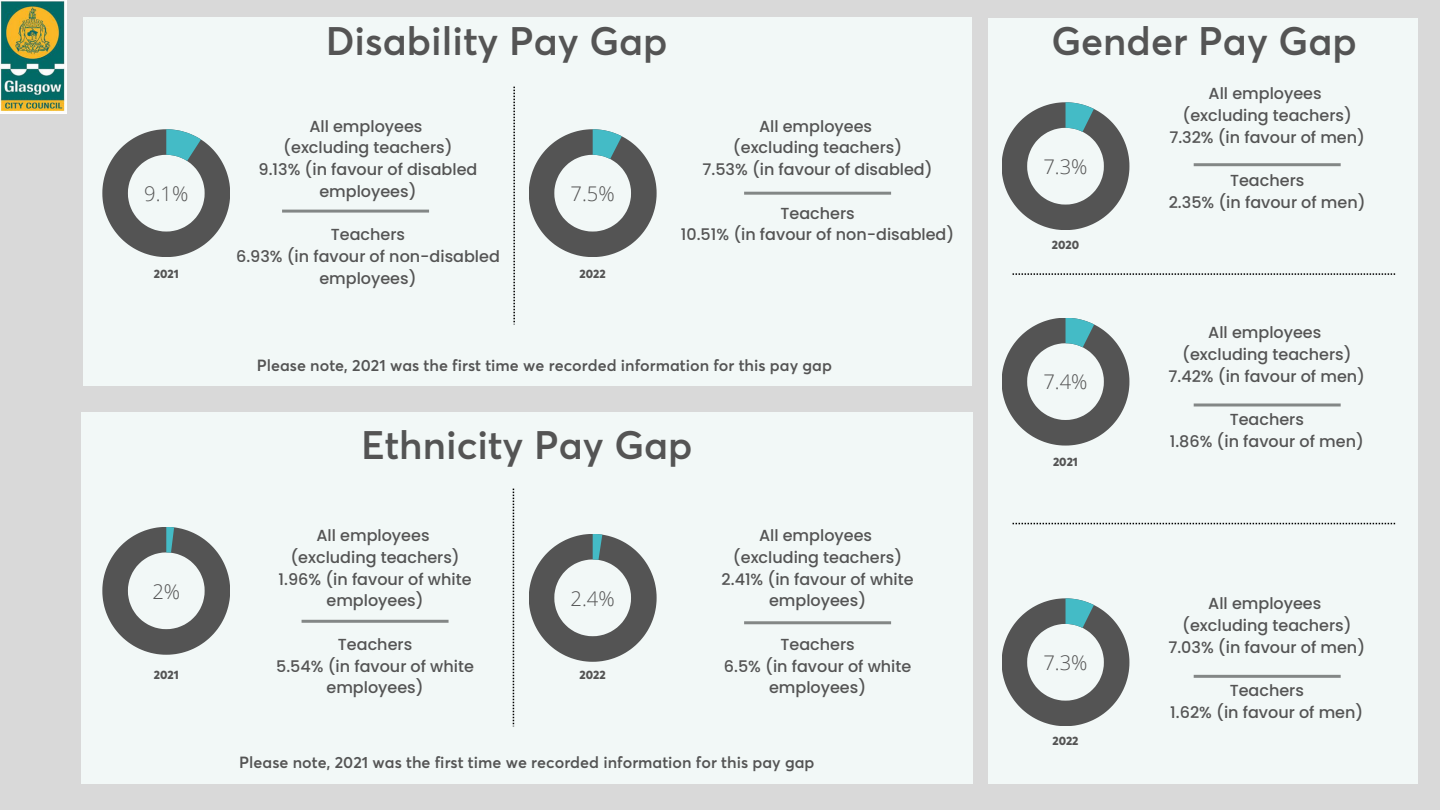
<style>
.page{position:relative;width:1440px;height:810px;background:#d9d9d9}
.page>*{position:absolute;margin:0;border:0;box-sizing:border-box;transform-origin:0 0}
.t1{font:600 39.3px "Averta";color:#545454}
.t2{font:300 20.2px "Open Sans";color:#545454}
.t3{font:500 16px/21.8px "Poppins";color:#545454;text-align:center}
.t4{font:600 16px "Averta";color:#545454}
.t5{font:800 12px "Averta";color:#545454}
</style>
<div class="page">
<div style="left:83px;top:18px;width:888px;height:368px;background:#f2f8f7"></div>
<img style="left:0;top:0;width:67px;height:114px">
<div style="left:989px;top:18px;width:429px;height:766px;background:#f2f8f7"></div>
<div style="left:81px;top:412px;width:892px;height:372px;background:#f2f8f7"></div>
<svg style="left:102px;top:129px;width:128px;height:128px"></svg>
<svg style="left:529px;top:129px;width:128px;height:128px"></svg>
<svg style="left:529px;top:534px;width:128px;height:128px"></svg>
<svg style="left:102px;top:527px;width:128px;height:128px"></svg>
<svg style="left:1002px;top:598px;width:127px;height:128px"></svg>
<svg style="left:1002px;top:318px;width:127px;height:128px"></svg>
<svg style="left:1002px;top:102px;width:127px;height:128px"></svg>
<svg style="left:1013px;top:273px;width:382px;height:2px"></svg>
<svg style="left:1013px;top:523px;width:382px;height:1px"></svg>
<svg style="left:513px;top:87px;width:2px;height:238px"></svg>
<hr style="left:744px;top:192px;width:147px;height:3px;background:#000">
<hr style="left:1194px;top:404px;width:147px;height:2px;background:#000">
<hr style="left:1194px;top:163px;width:147px;height:3px;background:#000">
<hr style="left:1194px;top:675px;width:147px;height:3px;background:#000">
<hr style="left:744px;top:621px;width:147px;height:3px;background:#000">
<hr style="left:302px;top:620px;width:147px;height:3px;background:#000">
<hr style="left:282px;top:210px;width:147px;height:3px;background:#000">
<svg style="left:513px;top:489px;width:1px;height:238px"></svg>
<h1 class="t1" style="left:326px;top:17px;width:343px">Disability Pay Gap</h1>
<p class="t3" style="left:259px;top:115px;width:220px">All employees<br>(excluding teachers)<br>9.13% (in favour of disabled employees)</p>
<p class="t3" style="left:236px;top:224px;width:265px">Teachers<br>6.93% (in favour of non-disabled employees)</p>
<p class="t2" style="left:144px;top:179px;width:46px">9.1%</p>
<p class="t2" style="left:571px;top:179px;width:46px">7.5%</p>
<p class="t5" style="left:154px;top:266px;width:26px">2021</p>
<p class="t5" style="left:580px;top:266px;width:28px">2022</p>
<p class="t3" style="left:703px;top:115px;width:232px">All employees<br>(excluding teachers)<br>7.53% (in favour of disabled)</p>
<p class="t3" style="left:681px;top:202px;width:275px">Teachers<br>10.51% (in favour of non-disabled)</p>
<p class="t4" style="left:257px;top:355px;width:577px">Please note, 2021 was the first time we recorded information for this pay gap</p>
<h1 class="t1" style="left:361px;top:421px;width:333px">Ethnicity Pay Gap</h1>
<p class="t3" style="left:279px;top:525px;width:194px">All employees (excluding teachers)<br>1.96% (in favour of white employees)</p>
<p class="t3" style="left:276px;top:633px;width:199px">Teachers<br>5.54% (in favour of white employees)</p>
<p class="t2" style="left:152px;top:577px;width:29px">2%</p>
<p class="t2" style="left:571px;top:584px;width:46px">2.4%</p>
<p class="t5" style="left:154px;top:668px;width:26px">2021</p>
<p class="t5" style="left:580px;top:668px;width:28px">2022</p>
<p class="t3" style="left:722px;top:525px;width:194px">All employees (excluding teachers)<br>2.41% (in favour of white employees)</p>
<p class="t3" style="left:724px;top:633px;width:189px">Teachers<br>6.5% (in favour of white employees)</p>
<p class="t4" style="left:239px;top:753px;width:577px">Please note, 2021 was the first time we recorded information for this pay gap</p>
<h1 class="t1" style="left:1051px;top:17px;width:307px">Gender Pay Gap</h1>
<p class="t2" style="left:1043px;top:152px;width:46px">7.3%</p>
<p class="t5" style="left:1052px;top:238px;width:29px">2020</p>
<p class="t2" style="left:1043px;top:368px;width:46px">7.4%</p>
<p class="t5" style="left:1053px;top:454px;width:26px">2021</p>
<p class="t2" style="left:1043px;top:649px;width:46px">7.3%</p>
<p class="t5" style="left:1052px;top:734px;width:28px">2022</p>
<p class="t3" style="left:1169px;top:83px;width:197px">All employees (excluding teachers)<br>7.32% (in favour of men)</p>
<p class="t3" style="left:1169px;top:170px;width:198px">Teachers<br>2.35% (in favour of men)</p>
<p class="t3" style="left:1169px;top:322px;width:198px">All employees (excluding teachers)<br>7.42% (in favour of men)</p>
<p class="t3" style="left:1170px;top:409px;width:196px">Teachers<br>1.86% (in favour of men)</p>
<p class="t3" style="left:1169px;top:593px;width:198px">All employees (excluding teachers)<br>7.03% (in favour of men)</p>
<p class="t3" style="left:1170px;top:680px;width:195px">Teachers<br>1.62% (in favour of men)</p>
</div>
